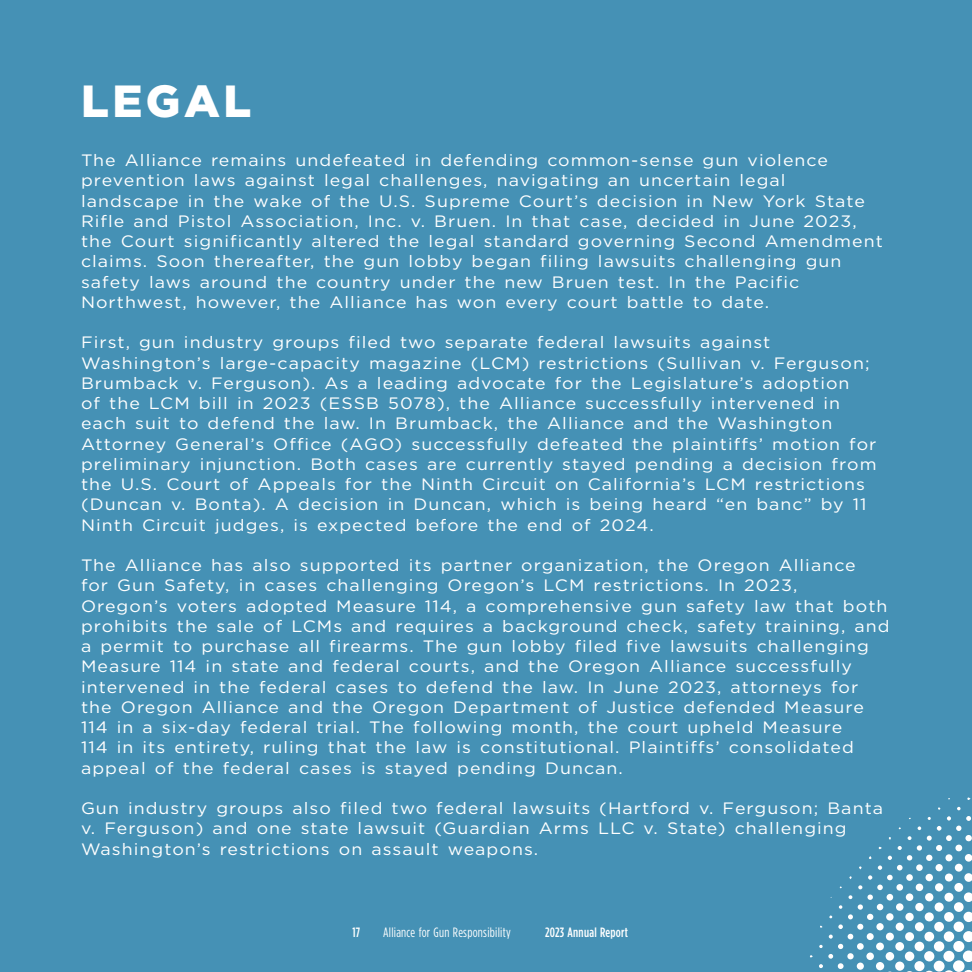
<style>
.page{position:relative;width:972px;height:972px;background:#4591b5}
.page>*{position:absolute;margin:0;border:0;box-sizing:border-box;transform-origin:0 0}
.t1{font:900 45px "Gotham";letter-spacing:.08em;color:#fff}
.Paragraph_Style_1{font:16.5px/20.2px "Gotham";letter-spacing:.06em;color:#fff;scale:1.08 1}
.t2{font:13.5px "Gotham Condensed";letter-spacing:.02em;color:#fff}
.t3{font:500 13.5px "Gotham Condensed";letter-spacing:.02em;color:#fff}
</style>
<div class="page">
<svg style="left:957px;top:807px;width:4px;height:3px"></svg>
<svg style="left:819px;top:816px;width:153px;height:156px"></svg>
<p class="t1" style="left:81px;top:70px;width:172px">LEGAL</p>
<p class="Paragraph_Style_1" style="left:81px;top:150px;width:744px">The Alliance remains undefeated in defending common-sense gun violence prevention laws against legal challenges, navigating an uncertain legal landscape in the wake of the U.S. Supreme Court’s decision in New York State Rifle and Pistol Association, Inc. v. Bruen. In that case, decided in June 2023, the Court significantly altered the legal standard governing Second Amendment claims. Soon thereafter, the gun lobby began filing lawsuits challenging gun safety laws around the country under the new Bruen test. In the Pacific Northwest, however, the Alliance has won every court battle to date.</p>
<p class="Paragraph_Style_1" style="left:81px;top:332px;width:738px">First, gun industry groups filed two separate federal lawsuits against Washington’s large-capacity magazine (LCM) restrictions (Sullivan v. Ferguson; Brumback v. Ferguson). As a leading advocate for the Legislature’s adoption<br>of the LCM bill in 2023 (ESSB 5078), the Alliance successfully intervened in each suit to defend the law. In Brumback, the Alliance and the Washington Attorney General’s Office (AGO) successfully defeated the plaintiffs’ motion for preliminary injunction. Both cases are currently stayed pending a decision from the U.S. Court of Appeals for the Ninth Circuit on California’s LCM restrictions (Duncan v. Bonta). A decision in Duncan, which is being heard “en banc” by 11<br>Ninth Circuit judges, is expected before the end of 2024.</p>
<p class="Paragraph_Style_1" style="left:81px;top:555px;width:750px">The Alliance has also supported its partner organization, the Oregon Alliance<br>for Gun Safety, in cases challenging Oregon’s LCM restrictions. In 2023,<br>Oregon’s voters adopted Measure 114, a comprehensive gun safety law that both prohibits the sale of LCMs and requires a background check, safety training, and a permit to purchase all firearms. The gun lobby filed five lawsuits challenging Measure 114 in state and federal courts, and the Oregon Alliance successfully intervened in the federal cases to defend the law. In June 2023, attorneys for the Oregon Alliance and the Oregon Department of Justice defended Measure 114 in a six-day federal trial. The following month, the court upheld Measure<br>114 in its entirety, ruling that the law is constitutional. Plaintiffs’ consolidated appeal of the federal cases is stayed pending Duncan.</p>
<p class="Paragraph_Style_1" style="left:81px;top:798px;width:744px">Gun industry groups also filed two federal lawsuits (Hartford v. Ferguson; Banta v. Ferguson) and one state lawsuit (Guardian Arms LLC v. State) challenging<br>Washington’s restrictions on assault weapons.</p>
<p class="t3" style="left:353px;top:924px;width:9px">17</p>
<p class="t2" style="left:383px;top:924px;width:129px">Alliance for Gun Responsibility</p>
<p class="t3" style="left:545px;top:924px;width:85px">2023 Annual Report</p>
</div>
